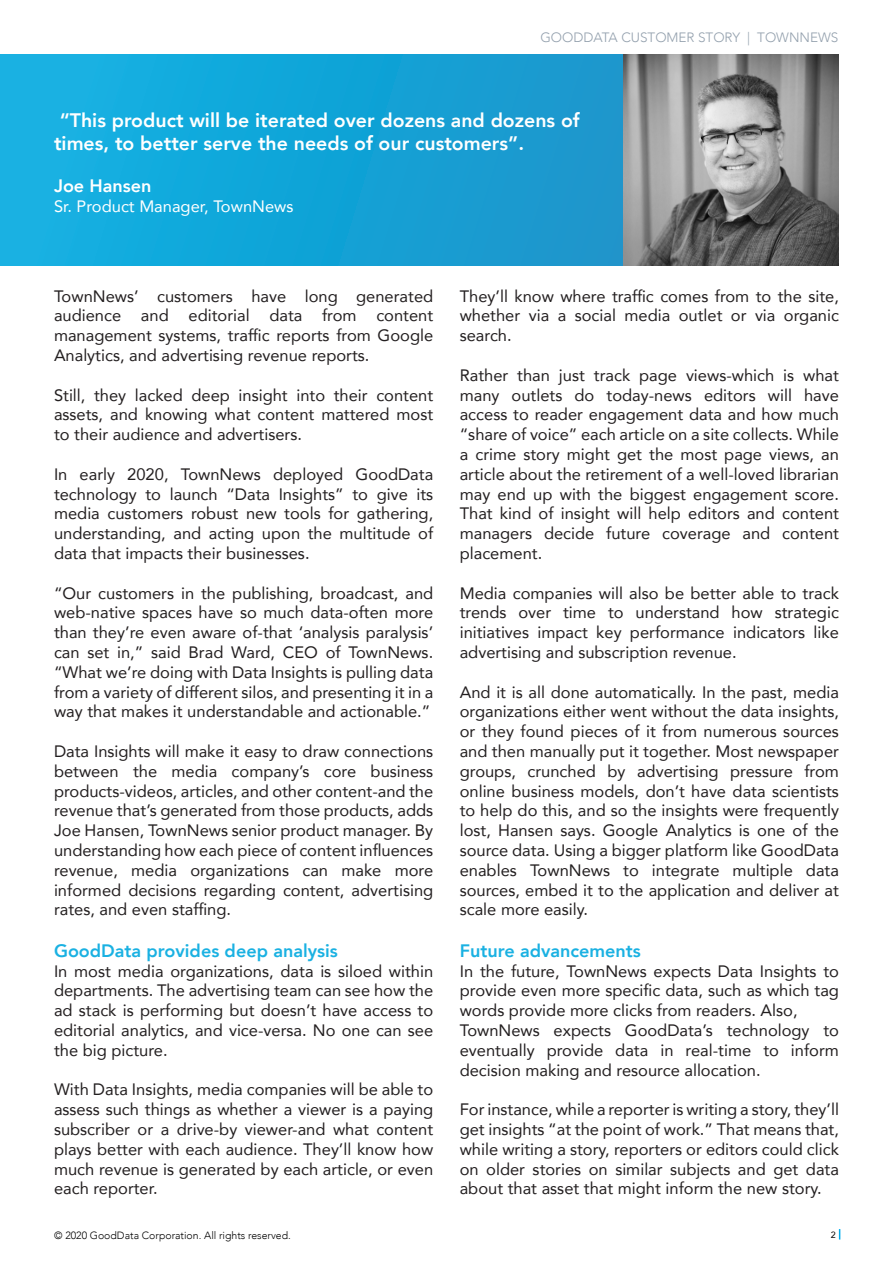
<style>
.page{position:relative;width:893px;height:1263px;background:#fff}
.page>*{position:absolute;margin:0;border:0;box-sizing:border-box;transform-origin:0 0}
.t1{font:800 19.5px/23.4px "Avenir";color:#fff}
.t2{font:800 18px "Avenir";color:#1ab1e2}
.t3{font:800 18px "Avenir";color:#fff}
.t4{font:16.5px/19.8px "Avenir";color:#231f20;text-align:justify}
.t5{font:16.5px "Avenir";color:#fff}
.t6{font:300 13.5px "Avenir";color:#93a0ad}
.t7{font:300 10.5px "Avenir";color:#000}
.t8{font:9px "Avenir";color:#000}
</style>
<div class="page">
<div style="left:0;top:54px;width:680px;height:211px;background:linear-gradient(to right,#12b3e4,#1a93c9)"></div>
<img style="left:624px;top:54px;width:214px;height:211px">
<p class="t6" style="left:540px;top:29px;width:299px">GOODDATA CUSTOMER STORY | TOWNNEWS</p>
<p class="t1" style="left:54px;top:108px;width:527px">“This product will be iterated over dozens and dozens of times, to better serve the needs of our customers”.</p>
<p class="t3" style="left:54px;top:172px;width:99px">Joe Hansen</p>
<p class="t5" style="left:54px;top:193px;width:241px">Sr. Product Manager, TownNews</p>
<p class="t4" style="left:54px;top:285px;width:381px">TownNews’ customers have long generated audience and editorial data from content management systems, traffic reports from Google Analytics, and advertising revenue reports.</p>
<p class="t4" style="left:54px;top:384px;width:381px">Still, they lacked deep insight into their content assets, and knowing what content mattered most to their audience and advertisers.</p>
<p class="t4" style="left:54px;top:464px;width:381px">In early 2020, TownNews deployed GoodData technology to launch “Data Insights” to give its media customers robust new tools for gathering, understanding, and acting upon the multitude of data that impacts their businesses.</p>
<p class="t4" style="left:54px;top:582px;width:381px">“Our customers in the publishing, broadcast, and web-native spaces have so much data-often more than they’re even aware of-that ‘analysis paralysis’ can set in,” said Brad Ward, CEO of TownNews. “What we’re doing with Data Insights is pulling data from a variety of different silos, and presenting it in a way that makes it understandable and actionable.”</p>
<p class="t4" style="left:54px;top:741px;width:381px">Data Insights will make it easy to draw connections between the media company’s core business products-videos, articles, and other content-and the revenue that’s generated from those products, adds Joe Hansen, TownNews senior product manager. By understanding how each piece of content influences revenue, media organizations can make more informed decisions regarding content, advertising rates, and even staffing.</p>
<p class="t2" style="left:54px;top:936px;width:285px">GoodData provides deep analysis</p>
<p class="t4" style="left:54px;top:960px;width:381px">In most media organizations, data is siloed within departments. The advertising team can see how the ad stack is performing but doesn’t have access to editorial analytics, and vice-versa. No one can see the big picture.</p>
<p class="t4" style="left:54px;top:1079px;width:381px">With Data Insights, media companies will be able to assess such things as whether a viewer is a paying subscriber or a drive-by viewer-and what content plays better with each audience. They’ll know how much revenue is generated by each article, or even each reporter.</p>
<p class="t7" style="left:54px;top:1229px;width:238px">© 2020 GoodData Corporation. All rights reserved.</p>
<p class="t4" style="left:460px;top:285px;width:381px">They’ll know where traffic comes from to the site, whether via a social media outlet or via organic search.</p>
<p class="t4" style="left:460px;top:365px;width:381px">Rather than just track page views-which is what many outlets do today-news editors will have access to reader engagement data and how much “share of voice” each article on a site collects. While a crime story might get the most page views, an article about the retirement of a well-loved librarian may end up with the biggest engagement score.<br>That kind of insight will help editors and content managers decide future coverage and content placement.</p>
<p class="t4" style="left:460px;top:582px;width:381px">Media companies will also be better able to track trends over time to understand how strategic initiatives impact key performance indicators like advertising and subscription revenue.</p>
<p class="t4" style="left:460px;top:681px;width:381px">And it is all done automatically. In the past, media organizations either went without the data insights, or they found pieces of it from numerous sources and then manually put it together. Most newspaper groups, crunched by advertising pressure from online business models, don’t have data scientists to help do this, and so the insights were frequently lost, Hansen says. Google Analytics is one of the source data. Using a bigger platform like GoodData enables TownNews to integrate multiple data sources, embed it to the application and deliver at scale more easily.</p>
<p class="t2" style="left:460px;top:936px;width:183px">Future advancements</p>
<p class="t4" style="left:460px;top:960px;width:381px">In the future, TownNews expects Data Insights to provide even more specific data, such as which tag words provide more clicks from readers. Also,</p>
<p class="t4" style="left:460px;top:1020px;width:381px">TownNews expects GoodData’s technology to eventually provide data in real-time to inform decision making and resource allocation.</p>
<p class="t4" style="left:460px;top:1099px;width:381px">For instance, while a reporter is writing a story, they’ll get insights “at the point of work.” That means that, while writing a story, reporters or editors could click on older stories on similar subjects and get data about that asset that might inform the new story.</p>
<p class="t8" style="left:831px;top:1228px;width:7px">2</p>
</div>
